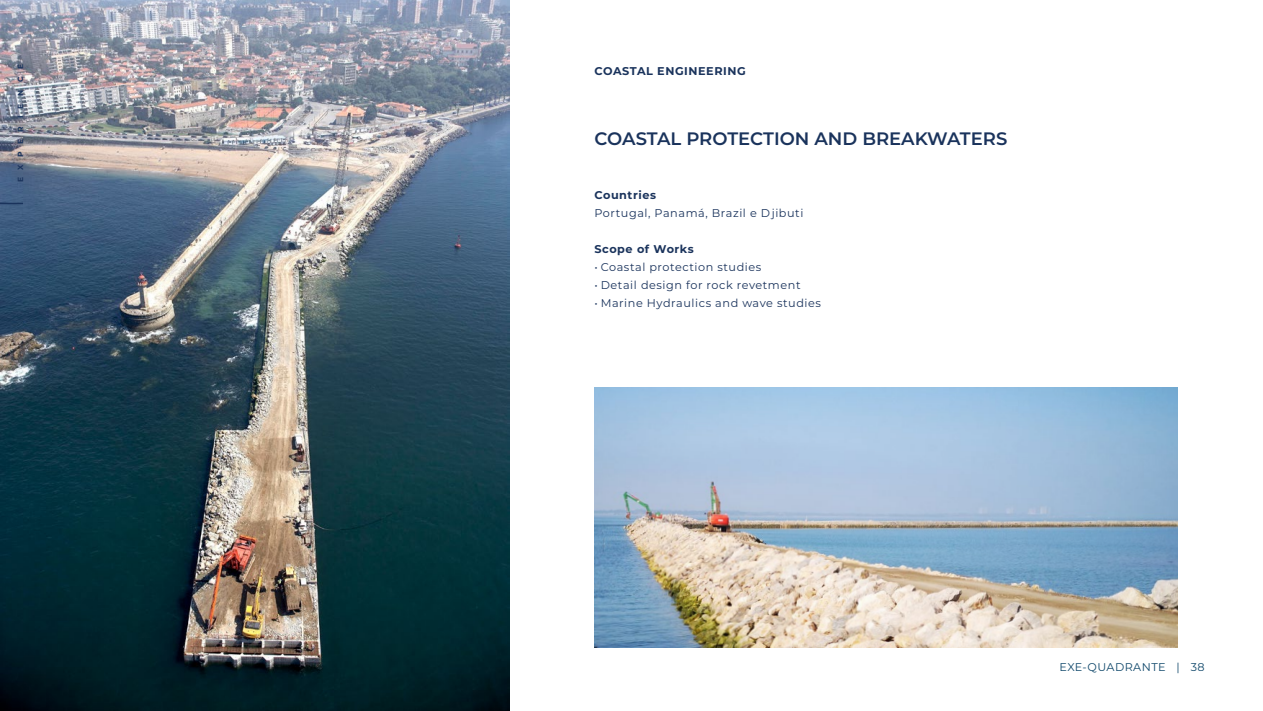
<style>
.page{position:relative;width:1263px;height:711px;background:#fff}
.page>*{position:absolute;margin:0;border:0;box-sizing:border-box;transform-origin:0 0}
.t1{font:600 18px "Montserrat";color:#1a335c}
.t2{font:11.25px "Montserrat";letter-spacing:.05em;color:#1a335c}
.t3{font:700 11.25px "Montserrat";letter-spacing:.05em;color:#1a335c}
.t4{font:11.25px "Montserrat";letter-spacing:.04em;color:#10486b}
.t5{font:700 7.5px "Montserrat";letter-spacing:1em;color:#1a335c}
</style>
<div class="page">
<img style="left:0;top:0;width:509px;height:710px">
<img style="left:594px;top:387px;width:584px;height:259px">
<hr style="left:0;top:202px;width:23px;height:2px;background:#1a335c">
<p class="t5" style="left:15px;top:182px;width:119px;rotate:-90deg">EXPERIENCE</p>
<p class="t3" style="left:594px;top:63px;width:153px">COASTAL ENGINEERING</p>
<h1 class="t1" style="left:594px;top:126px;width:414px">COASTAL PROTECTION AND BREAKWATERS</h1>
<p class="t3" style="left:594px;top:186px;width:63px">Countries</p>
<p class="t2" style="left:594px;top:205px;width:210px">Portugal, Panamá, Brazil e Djibuti</p>
<p class="t3" style="left:594px;top:240px;width:101px">Scope of Works</p>
<p class="t2" style="left:594px;top:259px;width:168px">• Coastal protection studies</p>
<p class="t2" style="left:594px;top:277px;width:208px">• Detail design for rock revetment</p>
<p class="t2" style="left:594px;top:295px;width:228px">• Marine Hydraulics and wave studies</p>
<p class="t4" style="left:1059px;top:658px;width:147px">EXE-QUADRANTE | 38</p>
</div>
